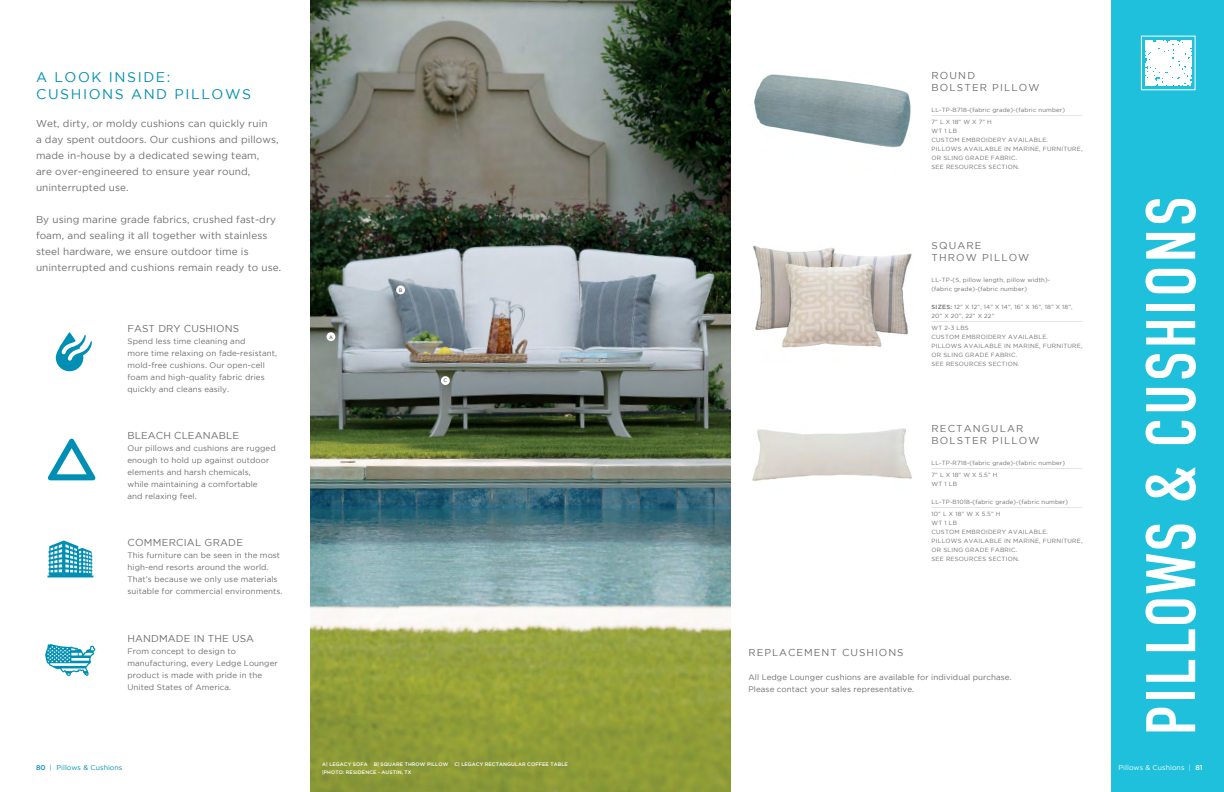
<style>
.page{position:relative;width:1224px;height:792px;background:#fff}
.page>*{position:absolute;margin:0;border:0;box-sizing:border-box;transform-origin:0 0}
.t1{font:70px "DIN Condensed";letter-spacing:.03em;color:#fff}
.t2{font:14px "Gotham";letter-spacing:.115em;color:#008fb4}
.t3{font:10px/16px "Gotham";letter-spacing:.01em;color:#6d6e71}
.t4{font:10px "Gotham";letter-spacing:.115em;color:#6d6e71}
.t5{font:10px "Gotham";letter-spacing:.1em;color:#6d6e71}
.t6{font:8px/12px "Gotham";letter-spacing:.01em;color:#6d6e71}
.t7{font:7px "Gotham";letter-spacing:.01em;color:#008fb4}
.t8{font:7px "Gotham";letter-spacing:.01em;color:#fff}
.t9{font:6px/9px "Gotham";letter-spacing:.04em;color:#6d6e71}
.t10{font:6px "Gotham";color:#c0c2c4}
.t11{font:500 5px "Gotham";letter-spacing:.015em;color:#fff}
.t12{font:500 5px "Gotham";color:#6d6e71}
.s1{font-weight:500}
</style>
<div class="page">
<img style="left:753px;top:245px;width:159px;height:103px">
<img style="left:310px;top:0;width:420px;height:792px">
<svg style="left:56px;top:332px;width:36px;height:39px"></svg>
<svg style="left:47px;top:541px;width:46px;height:36px"></svg>
<svg style="left:48px;top:438px;width:47px;height:42px"></svg>
<svg style="left:45px;top:644px;width:50px;height:32px"></svg>
<img style="left:754px;top:74px;width:157px;height:74px">
<img style="left:752px;top:428px;width:160px;height:53px">
<div style="left:327px;top:332px;width:8px;height:9px;background:#fff;border-radius:50%"></div>
<div style="left:396px;top:285px;width:9px;height:9px;background:#fff;border-radius:50%"></div>
<div style="left:441px;top:376px;width:9px;height:9px;background:#fff;border-radius:50%"></div>
<div style="left:1112px;top:0;width:112px;height:792px;background:#1fc0db"></div>
<div style="left:1145px;top:40px;width:46px;height:46px;background:#fff"></div>
<p class="t2" style="left:36px;top:70px;width:136px">A LOOK INSIDE:</p>
<p class="t2" style="left:36px;top:86px;width:217px">CUSHIONS AND PILLOWS</p>
<p class="t3" style="left:36px;top:115px;width:233px">Wet, dirty, or moldy cushions can quickly ruin</p>
<p class="t3" style="left:36px;top:131px;width:244px">a day spent outdoors. Our cushions and pillows, made in-house by a dedicated sewing team,</p>
<p class="t3" style="left:36px;top:163px;width:216px">are over-engineered to ensure year round, uninterrupted use.</p>
<p class="t3" style="left:36px;top:211px;width:247px">By using marine grade fabrics, crushed fast-dry foam, and sealing it all together with stainless steel hardware, we ensure outdoor time is uninterrupted and cushions remain ready to use.</p>
<p class="t3" style="left:128px;top:321px;width:113px">FAST DRY CUSHIONS</p>
<p class="t6" style="left:128px;top:335px;width:151px">Spend less time cleaning and<br>more time relaxing on fade-resistant, mold-free cushions. Our open-cell foam and high-quality fabric dries quickly and cleans easily.</p>
<p class="t3" style="left:128px;top:427px;width:113px">BLEACH CLEANABLE</p>
<p class="t6" style="left:128px;top:442px;width:150px">Our pillows and cushions are rugged enough to hold up against outdoor elements and harsh chemicals,</p>
<p class="t6" style="left:128px;top:478px;width:132px">while maintaining a comfortable</p>
<p class="t6" style="left:128px;top:490px;width:71px">and relaxing feel.</p>
<p class="t3" style="left:128px;top:534px;width:117px">COMMERCIAL GRADE</p>
<p class="t6" style="left:128px;top:549px;width:157px">This furniture can be seen in the most high-end resorts around the world.<br>That’s because we only use materials suitable for commercial environments.</p>
<p class="t3" style="left:128px;top:630px;width:128px">HANDMADE IN THE USA</p>
<p class="t6" style="left:128px;top:645px;width:152px">From concept to design to manufacturing, every Ledge Lounger product is made with pride in the<br>United States of America.</p>
<p class="t7" style="left:36px;top:764px;width:88px"><span class="s1">80</span> | Pillows &amp; Cushions</p>
<p class="t12" style="left:329px;top:334px;width:5px">A</p>
<p class="t12" style="left:399px;top:287px;width:5px">B</p>
<p class="t12" style="left:444px;top:378px;width:5px">C</p>
<p class="t11" style="left:322px;top:761px;width:247px">A| LEGACY SOFA B| SQUARE THROW PILLOW C| LEGACY RECTANGULAR COFFEE TABLE</p>
<p class="t11" style="left:322px;top:769px;width:91px">|PHOTO: RESIDENCE - AUSTIN, TX</p>
<p class="t3" style="left:932px;top:68px;width:45px">ROUND</p>
<p class="t4" style="left:932px;top:82px;width:109px">BOLSTER PILLOW</p>
<p class="t9" style="left:932px;top:106px;width:135px">LL-TP-B718-(fabric grade)-(fabric number)</p>
<p class="t10" style="left:932px;top:110px;width:153px">__________________________________________</p>
<p class="t9" style="left:932px;top:118px;width:62px">7” L X 18” W X 7” H</p>
<p class="t9" style="left:932px;top:127px;width:27px">WT 1 LB</p>
<p class="t9" style="left:932px;top:136px;width:118px">CUSTOM EMBROIDERY AVAILABLE.</p>
<p class="t9" style="left:932px;top:145px;width:152px">PILLOWS AVAILABLE IN MARINE, FURNITURE,<br>OR SLING GRADE FABRIC.</p>
<p class="t9" style="left:932px;top:163px;width:89px">SEE RESOURCES SECTION.</p>
<p class="t3" style="left:932px;top:237px;width:52px">SQUARE</p>
<p class="t4" style="left:932px;top:252px;width:99px">THROW PILLOW</p>
<p class="t9" style="left:932px;top:275px;width:120px">LL-TP-(S, pillow length, pillow width)-</p>
<p class="t9" style="left:932px;top:284px;width:97px">(fabric grade)-(fabric number)</p>
<p class="t9" style="left:932px;top:302px;width:143px"><span class="s1">SIZES:</span> 12” X 12”, 14” X 14”, 16” X 16”, 18” X 18”,</p>
<p class="t9" style="left:932px;top:311px;width:64px">20” X 20”, 22” X 22”</p>
<p class="t10" style="left:932px;top:315px;width:153px">__________________________________________</p>
<p class="t9" style="left:932px;top:323px;width:39px">WT 2-3 LBS</p>
<p class="t9" style="left:932px;top:332px;width:118px">CUSTOM EMBROIDERY AVAILABLE.</p>
<p class="t9" style="left:932px;top:341px;width:152px">PILLOWS AVAILABLE IN MARINE, FURNITURE,<br>OR SLING GRADE FABRIC.</p>
<p class="t9" style="left:932px;top:359px;width:89px">SEE RESOURCES SECTION.</p>
<p class="t4" style="left:932px;top:423px;width:93px">RECTANGULAR</p>
<p class="t4" style="left:932px;top:435px;width:109px">BOLSTER PILLOW</p>
<p class="t9" style="left:932px;top:458px;width:135px">LL-TP-R718-(fabric grade)-(fabric number)</p>
<p class="t10" style="left:932px;top:462px;width:153px">__________________________________________</p>
<p class="t9" style="left:932px;top:470px;width:67px">7” L X 18” W X 5.5” H</p>
<p class="t9" style="left:932px;top:479px;width:27px">WT 1 LB</p>
<p class="t9" style="left:932px;top:497px;width:138px">LL-TP-B1018-(fabric grade)-(fabric number)</p>
<p class="t10" style="left:932px;top:501px;width:153px">__________________________________________</p>
<p class="t9" style="left:932px;top:509px;width:70px">10” L X 18” W X 5.5” H</p>
<p class="t9" style="left:932px;top:518px;width:27px">WT 1 LB</p>
<p class="t9" style="left:932px;top:527px;width:118px">CUSTOM EMBROIDERY AVAILABLE.</p>
<p class="t9" style="left:932px;top:536px;width:152px">PILLOWS AVAILABLE IN MARINE, FURNITURE,<br>OR SLING GRADE FABRIC.</p>
<p class="t9" style="left:932px;top:554px;width:89px">SEE RESOURCES SECTION.</p>
<p class="t5" style="left:748px;top:647px;width:157px">REPLACEMENT CUSHIONS</p>
<p class="t6" style="left:748px;top:671px;width:265px">All Ledge Lounger cushions are available for individual purchase.</p>
<p class="t6" style="left:748px;top:683px;width:167px">Please contact your sales representative.</p>
<p class="t1" style="left:1132px;top:736px;width:541px;rotate:-90deg">PILLOWS &amp; CUSHIONS</p>
<p class="t8" style="left:1119px;top:764px;width:86px">Pillows &amp; Cushions | <span class="s1">81</span></p>
</div>
